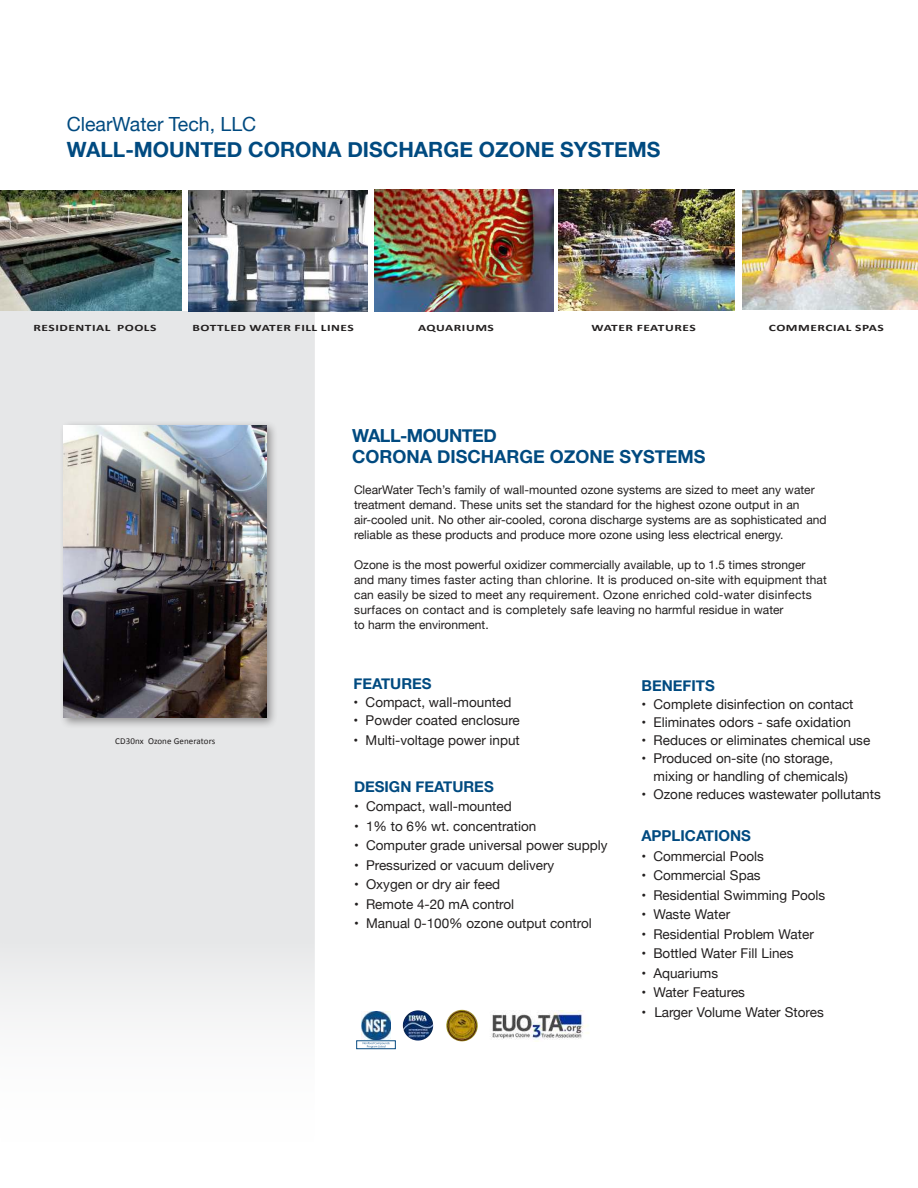
<style>
.page{position:relative;width:918px;height:1188px;background:#fff}
.page>*{position:absolute;margin:0;border:0;box-sizing:border-box;transform-origin:0 0}
.t1{font:700 21px "Helvetica Neue";color:#004a80}
.t2{font:19.5px "Helvetica Neue";color:#004a80}
.t3{font:700 18px/21px "Helvetica Neue";color:#004a80}
.t4{font:700 15px "Helvetica Neue";color:#004a80}
.t5{font:13.5px/18px "Helvetica Neue";color:#221f1f}
.t6{font:12px/15px "Helvetica Neue";color:#221f1f}
.t7{font:700 9.75px "Calibri";letter-spacing:.04em;color:#221f1f;scale:1.38 1}
.t8{font:9px "Calibri";letter-spacing:.01em;color:#221f1f}
</style>
<div class="page">
<div style="left:0;top:311px;width:314px;height:845px;background:linear-gradient(to bottom,#e0e1e3,#f4f5f5)"></div>
<img style="left:188px;top:190px;width:179px;height:121px">
<img style="left:374px;top:190px;width:179px;height:122px">
<img style="left:558px;top:190px;width:177px;height:120px">
<svg style="left:407px;top:1010px;width:11px;height:5px"></svg>
<img style="left:446px;top:1010px;width:15px;height:13px">
<img style="left:362px;top:1011px;width:28px;height:28px">
<div style="left:357px;top:1041px;width:38px;height:8px;border:1px solid #094c82"></div>
<svg style="left:363px;top:1042px;width:27px;height:6px"></svg>
<img style="left:490px;top:1011px;width:99px;height:30px">
<img style="left:0;top:191px;width:181px;height:119px">
<div style="left:59px;top:421px;width:218px;height:308px;background:#221f1f;opacity:.45"></div>
<img style="left:64px;top:426px;width:202px;height:291px">
<img style="left:743px;top:191px;width:175px;height:119px">
<h2 class="t2" style="left:67px;top:110px;width:191px">ClearWater Tech, LLC</h2>
<h1 class="t1" style="left:67px;top:137px;width:595px">WALL-MOUNTED CORONA DISCHARGE OZONE SYSTEMS</h1>
<p class="t7" style="left:33px;top:324px;width:91px">RESIDENTIAL POOLS</p>
<p class="t7" style="left:192px;top:324px;width:118px">BOTTLED WATER FILL LINES</p>
<p class="t7" style="left:418px;top:324px;width:56px">AQUARIUMS</p>
<p class="t7" style="left:592px;top:324px;width:77px">WATER FEATURES</p>
<p class="t7" style="left:769px;top:324px;width:85px">COMMERCIAL SPAS</p>
<p class="t8" style="left:115px;top:738px;width:102px">CD30nx Ozone Generators</p>
<h3 class="t3" style="left:352px;top:425px;width:355px">WALL-MOUNTED<br>CORONA DISCHARGE OZONE SYSTEMS</h3>
<p class="t6" style="left:354px;top:483px;width:474px">ClearWater Tech’s family of wall-mounted ozone systems are sized to meet any water treatment demand. These units set the standard for the highest ozone output in an air-cooled unit. No other air-cooled, corona discharge systems are as sophisticated and reliable as these products and produce more ozone using less electrical energy.</p>
<p class="t6" style="left:354px;top:558px;width:474px">Ozone is the most powerful oxidizer commercially available, up to 1.5 times stronger and many times faster acting than chlorine. It is produced on-site with equipment that can easily be sized to meet any requirement. Ozone enriched cold-water disinfects surfaces on contact and is completely safe leaving no harmful residue in water<br>to harm the environment.</p>
<p class="t4" style="left:354px;top:675px;width:80px">FEATURES</p>
<p class="t5" style="left:354px;top:694px;width:159px">• Compact, wall-mounted</p>
<p class="t5" style="left:354px;top:712px;width:168px">• Powder coated enclosure</p>
<p class="t5" style="left:354px;top:732px;width:168px">• Multi-voltage power input</p>
<p class="t4" style="left:354px;top:778px;width:141px">DESIGN FEATURES</p>
<p class="t5" style="left:354px;top:798px;width:159px">• Compact, wall-mounted</p>
<p class="t5" style="left:354px;top:818px;width:184px">• 1% to 6% wt. concentration</p>
<p class="t5" style="left:354px;top:837px;width:255px">• Computer grade universal power supply</p>
<p class="t5" style="left:354px;top:857px;width:202px">• Pressurized or vacuum delivery</p>
<p class="t5" style="left:354px;top:876px;width:148px">• Oxygen or dry air feed</p>
<p class="t5" style="left:354px;top:896px;width:162px">• Remote 4-20 mA control</p>
<p class="t5" style="left:354px;top:915px;width:239px">• Manual 0-100% ozone output control</p>
<p class="t4" style="left:642px;top:677px;width:75px">BENEFITS</p>
<p class="t5" style="left:642px;top:696px;width:214px">• Complete disinfection on contact</p>
<p class="t5" style="left:642px;top:714px;width:211px">• Eliminates odors - safe oxidation</p>
<p class="t5" style="left:642px;top:732px;width:230px">• Reduces or eliminates chemical use</p>
<p class="t5" style="left:654px;top:750px;width:196px;text-indent:-12px">• Produced on-site (no storage, mixing or handling of chemicals)</p>
<p class="t5" style="left:642px;top:786px;width:241px">• Ozone reduces wastewater pollutants</p>
<p class="t4" style="left:641px;top:827px;width:111px">APPLICATIONS</p>
<p class="t5" style="left:641px;top:848px;width:124px">• Commercial Pools</p>
<p class="t5" style="left:641px;top:867px;width:121px">• Commercial Spas</p>
<p class="t5" style="left:641px;top:887px;width:186px">• Residential Swimming Pools</p>
<p class="t5" style="left:641px;top:906px;width:90px">• Waste Water</p>
<p class="t5" style="left:641px;top:926px;width:174px">• Residential Problem Water</p>
<p class="t5" style="left:641px;top:945px;width:154px">• Bottled Water Fill Lines</p>
<p class="t5" style="left:641px;top:965px;width:78px">• Aquariums</p>
<p class="t5" style="left:641px;top:984px;width:105px">• Water Features</p>
<p class="t5" style="left:641px;top:1004px;width:184px">• Larger Volume Water Stores</p>
</div>
